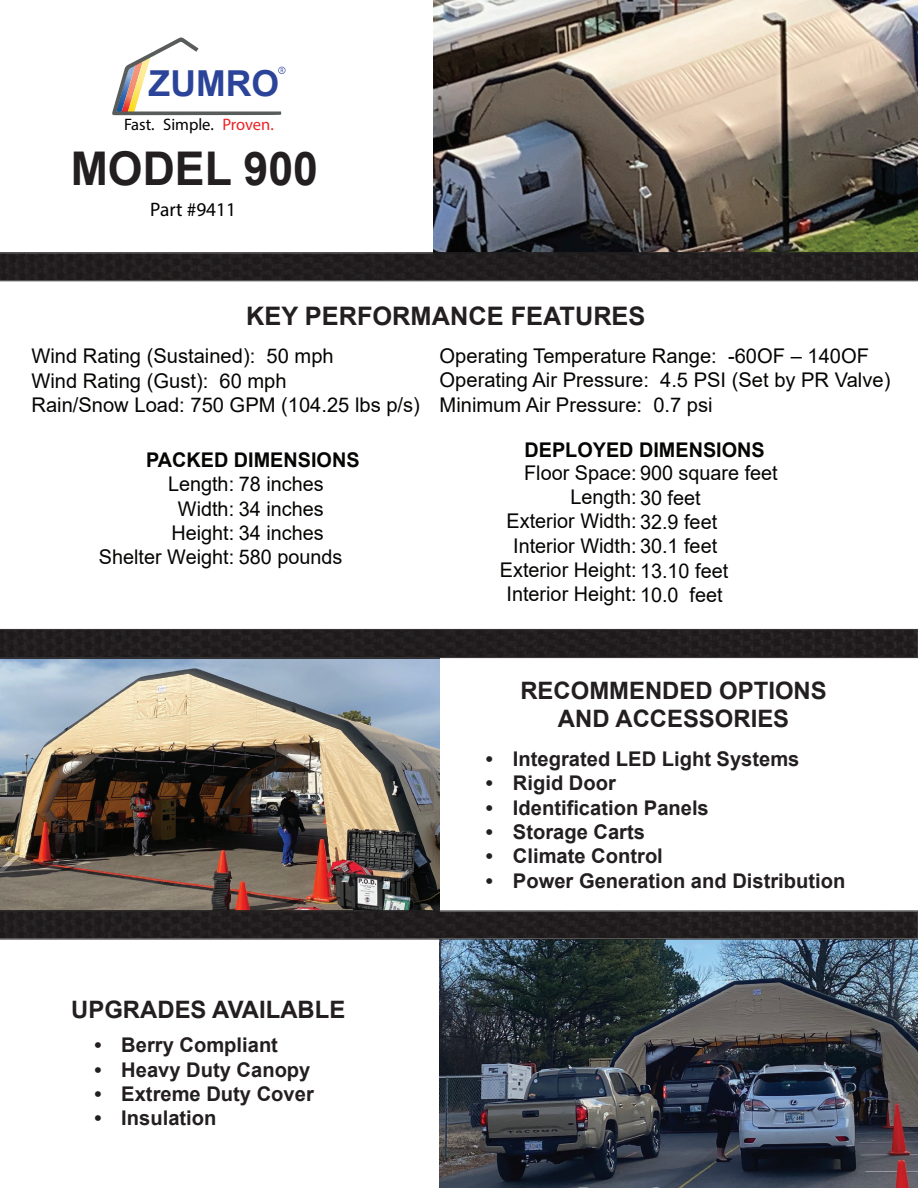
<style>
.page{position:relative;width:918px;height:1188px;background:#fff}
.page>*{position:absolute;margin:0;border:0;box-sizing:border-box;transform-origin:0 0}
.t1{font:700 46.5px "Arial";color:#231f20;scale:.96 1}
.t2{font:700 35.85px "Arial";color:#2b4499}
.t3{font:700 25.5px "Arial";color:#231f20}
.t4{font:700 24px/28.8px "Arial";color:#231f20;text-align:center}
.t5{font:20.25px/24.3px "Arial";color:#050504}
.t6{font:700 20.25px "Arial";color:#231f20}
.t7{font:700 20.25px "Arial";color:#050504}
.t8{font:19.5px "Myriad Pro";color:#000}
.t9{font:16.65px "Myriad Pro";color:#000}
.s1{color:#ec2326}
</style>
<div class="page">
<img style="left:439px;top:940px;width:479px;height:248px">
<img style="left:0;top:658px;width:439px;height:252px">
<img style="left:433px;top:0;width:485px;height:253px">
<hr style="left:0;top:252px;width:433px;height:1px;background:#383435">
<hr style="left:0;top:280px;width:918px;height:1px;background:#383435">
<div style="left:0;top:253px;width:918px;height:27px;background:#211e1f"></div>
<svg style="left:0;top:629px;width:918px;height:29px;background:#373435"></svg>
<div style="left:0;top:630px;width:918px;height:27px;background:#211e1f"></div>
<svg style="left:112px;top:37px;width:173px;height:78px"></svg>
<svg style="left:0;top:910px;width:918px;height:30px;background:#5f6063"></svg>
<img style="left:0;top:911px;width:918px;height:28px">
<h2 class="t2" style="left:149px;top:58px;width:132px">ZUMRO</h2>
<p class="t9" style="left:124px;top:114px;width:151px">Fast. Simple. <span class="s1">Proven.</span></p>
<h1 class="t1" style="left:71px;top:136px;width:259px">MODEL 900</h1>
<p class="t8" style="left:150px;top:197px;width:87px">Part #9411</p>
<p class="t3" style="left:246px;top:299px;width:401px">KEY PERFORMANCE FEATURES</p>
<p class="t5" style="left:31px;top:344px;width:390px">Wind Rating (Sustained): 50 mph<br>Wind Rating (Gust): 60 mph<br>Rain/Snow Load: 750 GPM (104.25 lbs p/s)</p>
<p class="t5" style="left:440px;top:344px;width:452px">Operating Temperature Range: -60OF – 140OF<br>Operating Air Pressure: 4.5 PSI (Set by PR Valve)<br>Minimum Air Pressure: 0.7 psi</p>
<p class="t7" style="left:146px;top:446px;width:215px">PACKED DIMENSIONS</p>
<p class="t5" style="left:168px;top:472px;width:157px">Length: 78 inches</p>
<p class="t5" style="left:178px;top:496px;width:147px">Width: 34 inches</p>
<p class="t5" style="left:171px;top:520px;width:154px">Height: 34 inches</p>
<p class="t5" style="left:99px;top:545px;width:245px">Shelter Weight: 580 pounds</p>
<p class="t4" style="left:71px;top:995px;width:276px">UPGRADES AVAILABLE</p>
<p class="t6" style="left:94px;top:1031px;width:185px">• Berry Compliant</p>
<p class="t6" style="left:94px;top:1055px;width:218px">• Heavy Duty Canopy</p>
<p class="t6" style="left:94px;top:1080px;width:221px">• Extreme Duty Cover</p>
<p class="t6" style="left:94px;top:1104px;width:124px">• Insulation</p>
<p class="t7" style="left:525px;top:436px;width:242px">DEPLOYED DIMENSIONS</p>
<p class="t5" style="left:524px;top:461px;width:255px">Floor Space: 900 square feet</p>
<p class="t5" style="left:570px;top:485px;width:132px">Length: 30 feet</p>
<p class="t5" style="left:507px;top:509px;width:212px">Exterior Width: 32.9 feet</p>
<p class="t5" style="left:513px;top:533px;width:206px">Interior Width: 30.1 feet</p>
<p class="t5" style="left:500px;top:558px;width:230px">Exterior Height: 13.10 feet</p>
<p class="t5" style="left:507px;top:582px;width:218px">Interior Height: 10.0 feet</p>
<p class="t4" style="left:520px;top:676px;width:308px">RECOMMENDED OPTIONS<br>AND ACCESSORIES</p>
<p class="t6" style="left:486px;top:745px;width:315px">• Integrated LED Light Systems</p>
<p class="t6" style="left:486px;top:769px;width:131px">• Rigid Door</p>
<p class="t6" style="left:486px;top:793px;width:224px">• Identification Panels</p>
<p class="t6" style="left:486px;top:818px;width:161px">• Storage Carts</p>
<p class="t6" style="left:486px;top:842px;width:178px">• Climate Control</p>
<p class="t6" style="left:486px;top:866px;width:361px">• Power Generation and Distribution</p>
</div>
